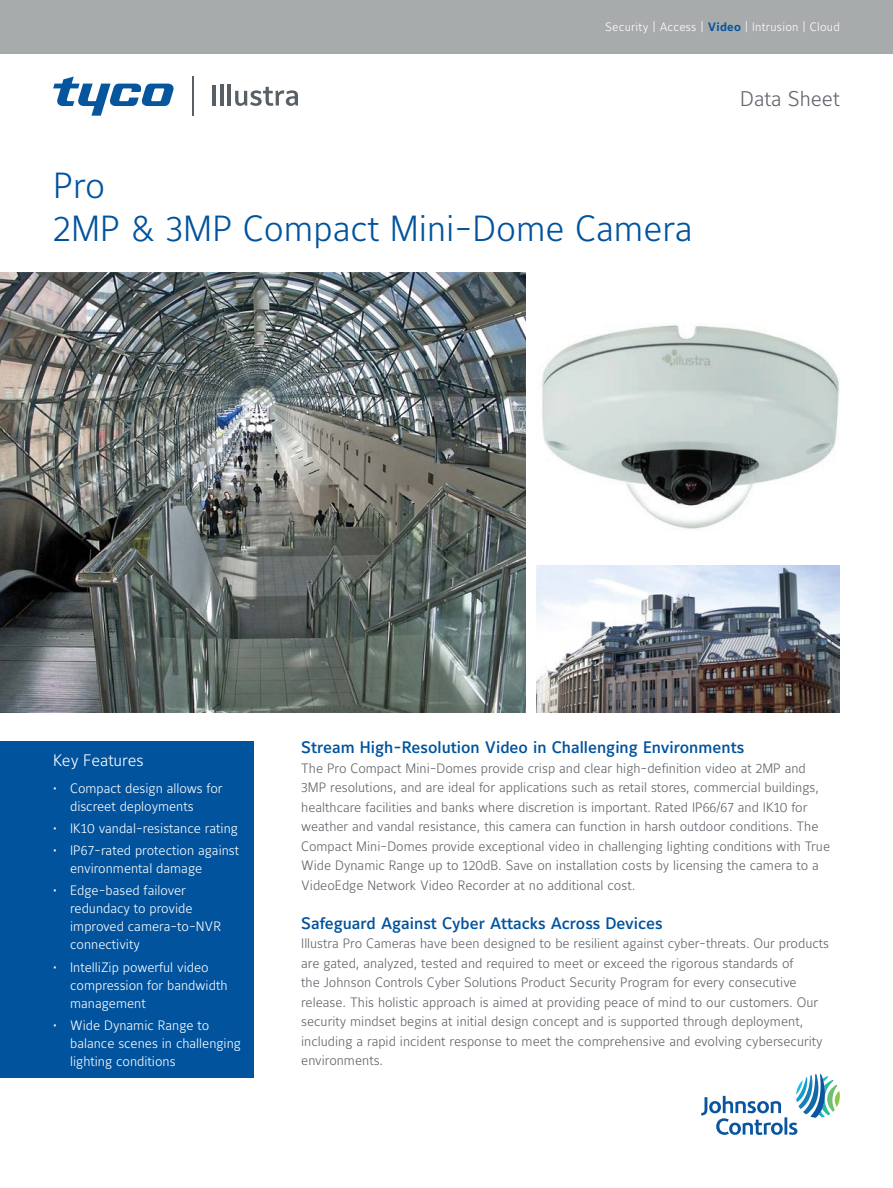
<style>
.page{position:relative;width:893px;height:1188px;background:#fff}
.page>*{position:absolute;margin:0;border:0;box-sizing:border-box;transform-origin:0 0}
.t1{font:300 36px/43.2px "Maurea Jci Lf ML";color:#01539e}
.t2{font:300 21px "Maurea Jci Lf ML";color:#5f6369}
.t3{font:500 16.5px "Maurea Jci Lf ML";color:#01539e}
.t4{font:300 16.5px "Maurea Jci Lf ML";color:#fff}
.t5{font:300 13.5px/19.5px "Maurea Jci Lf ML";color:#5f6369}
.t6{font:300 13.5px/18px "Maurea Jci Lf ML";color:#fff}
.t7{font:300 12px "Maurea Jci Lf ML";letter-spacing:.02em;color:#fff}
.s1{font-weight:700;color:#01539e}
</style>
<div class="page">
<img style="left:0;top:273px;width:526px;height:440px">
<img style="left:536px;top:565px;width:304px;height:148px">
<svg style="left:701px;top:1074px;width:139px;height:61px"></svg>
<img style="left:541px;top:325px;width:299px;height:204px">
<div style="left:0;top:0;width:893px;height:53px;background:#a8abac"></div>
<hr style="left:213px;top:85px;width:3px;height:21px;background:#585f65">
<hr style="left:220px;top:84px;width:4px;height:22px;background:#585f65">
<hr style="left:228px;top:84px;width:3px;height:22px;background:#585f65">
<svg style="left:235px;top:87px;width:63px;height:19px"></svg>
<hr style="left:192px;top:76px;width:1px;height:39px;background:#585f65">
<svg style="left:53px;top:77px;width:121px;height:39px"></svg>
<div style="left:0;top:742px;width:254px;height:336px;background:#01539e"></div>
<p class="t7" style="left:605px;top:19px;width:236px">Security | Access | <span class="s1">Video</span> | Intrusion | Cloud</p>
<h1 class="t1" style="left:53px;top:163px;width:641px">Pro<br>2MP &amp; 3MP Compact Mini-Dome Camera</h1>
<h2 class="t2" style="left:740px;top:86px;width:101px">Data Sheet</h2>
<p class="t4" style="left:53px;top:750px;width:92px">Key Features</p>
<p class="t6" style="left:70px;top:779px;width:154px;text-indent:-17px">• Compact design allows for discreet deployments</p>
<p class="t6" style="left:53px;top:819px;width:186px">• IK10 vandal-resistance rating</p>
<p class="t6" style="left:70px;top:841px;width:171px;text-indent:-17px">• IP67-rated protection against environmental damage</p>
<p class="t6" style="left:70px;top:882px;width:153px;text-indent:-17px">• Edge-based failover redundacy to provide improved camera-to-NVR connectivity</p>
<p class="t6" style="left:70px;top:958px;width:159px;text-indent:-17px">• IntelliZip powerful video compression for bandwidth management</p>
<p class="t6" style="left:70px;top:1016px;width:172px;text-indent:-17px">• Wide Dynamic Range to balance scenes in challenging lighting conditions</p>
<p class="t3" style="left:301px;top:738px;width:445px">Stream High-Resolution Video in Challenging Environments</p>
<p class="t5" style="left:301px;top:758px;width:530px">The Pro Compact Mini-Domes provide crisp and clear high-definition video at 2MP and 3MP resolutions, and are ideal for applications such as retail stores, commercial buildings, healthcare facilities and banks where discretion is important. Rated IP66/67 and IK10 for weather and vandal resistance, this camera can function in harsh outdoor conditions. The Compact Mini-Domes provide exceptional video in challenging lighting conditions with True Wide Dynamic Range up to 120dB. Save on installation costs by licensing the camera to a VideoEdge Network Video Recorder at no additional cost.</p>
<p class="t3" style="left:301px;top:913px;width:363px">Safeguard Against Cyber Attacks Across Devices</p>
<p class="t5" style="left:301px;top:934px;width:529px">Illustra Pro Cameras have been designed to be resilient against cyber-threats. Our products are gated, analyzed, tested and required to meet or exceed the rigorous standards of<br>the Johnson Controls Cyber Solutions Product Security Program for every consecutive release. This holistic approach is aimed at providing peace of mind to our customers. Our security mindset begins at initial design concept and is supported through deployment, including a rapid incident response to meet the comprehensive and evolving cybersecurity environments.</p>
</div>
